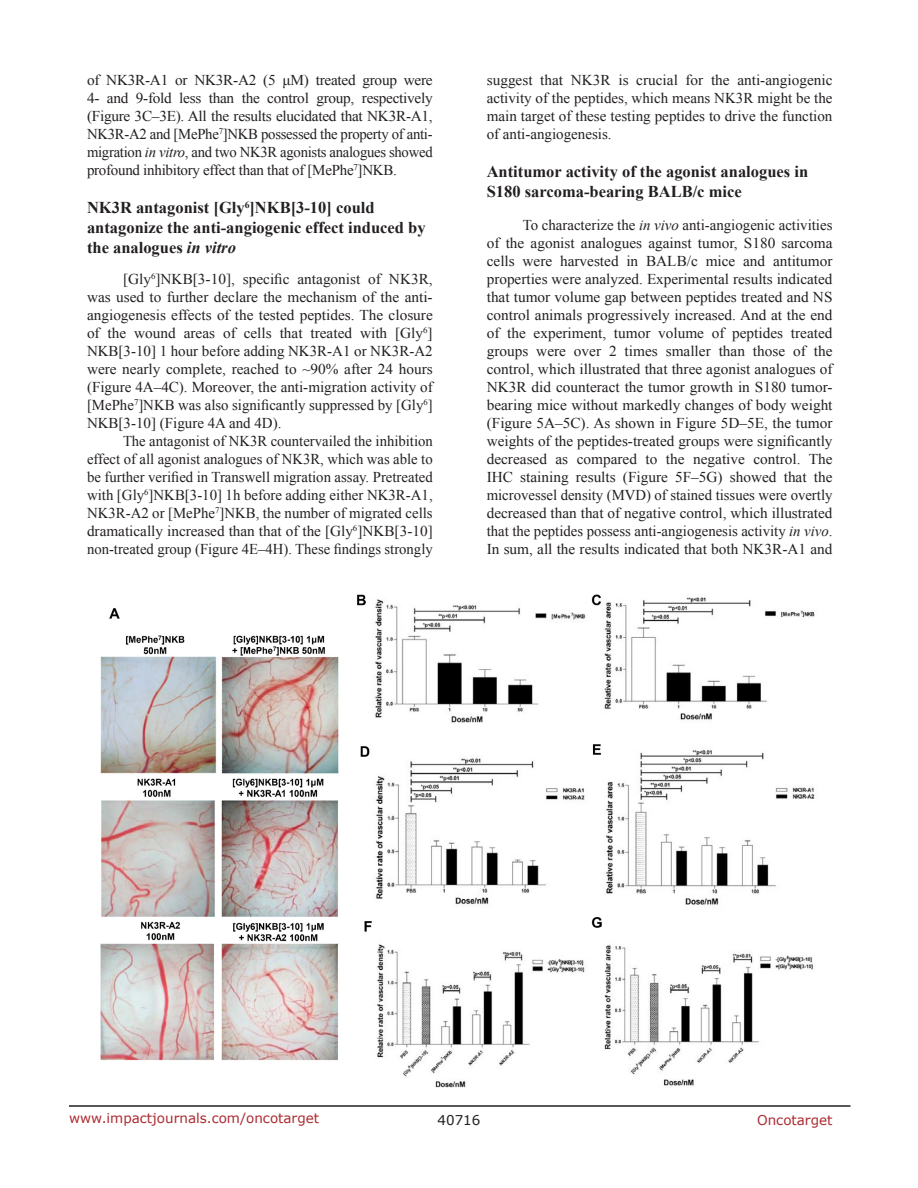
<style>
.page{position:relative;width:918px;height:1188px;background:#fff}
.page>*{position:absolute;margin:0;border:0;box-sizing:border-box;transform-origin:0 0}
.SubHeading_middle{font:700 16.5px/19.8px "Times New Roman";color:#231f20}
.BodyText{font:15px/18px "Times New Roman";color:#231f20;text-align:justify}
.t1{font:13.5px "Verdana";color:#ac2b31}
.t2{font:13.5px "Verdana";color:#231f20}
.s1{font-style:italic}
</style>
<div class="page">
<hr style="left:69px;top:1105px;width:781px;height:2px;background:#231f20">
<img style="left:101px;top:594px;width:714px;height:493px">
<p class="BodyText" style="left:87px;top:71px;width:347px">of NK3R-A1 or NK3R-A2 (5 μM) treated group were 4- and 9-fold less than the control group, respectively (Figure 3C–3E). All the results elucidated that NK3R-A1, NK3R-A2 and [MePhe<sup>7</sup>]NKB possessed the property of anti&shy;migration <span class="s1">in vitro</span>, and two NK3R agonists analogues showed profound inhibitory effect than that of [MePhe<sup>7</sup>]NKB.</p>
<p class="SubHeading_middle" style="left:87px;top:197px;width:340px">NK3R antagonist [Gly<sup>6</sup>]NKB[3-10] could antagonize the anti-angiogenic effect induced by the analogues <span class="s1">in vitro</span></p>
<p class="BodyText" style="left:87px;top:270px;width:347px;text-indent:36px">[Gly<sup>6</sup>]NKB[3-10], specific antagonist of NK3R, was used to further declare the mechanism of the anti&shy;angiogenesis effects of the tested peptides. The closure of the wound areas of cells that treated with [Gly<sup>6</sup>] NKB[3-10] 1 hour before adding NK3R-A1 or NK3R-A2 were nearly complete, reached to ~90% after 24 hours (Figure 4A–4C). Moreover, the anti-migration activity of [MePhe<sup>7</sup>]NKB was also significantly suppressed by [Gly<sup>6</sup>] NKB[3-10] (Figure 4A and 4D).</p>
<p class="BodyText" style="left:87px;top:432px;width:347px;text-indent:36px">The antagonist of NK3R countervailed the inhibition effect of all agonist analogues of NK3R, which was able to be further verified in Transwell migration assay. Pretreated with [Gly<sup>6</sup>]NKB[3-10] 1h before adding either NK3R-A1, NK3R-A2 or [MePhe<sup>7</sup>]NKB, the number of migrated cells dramatically increased than that of the [Gly<sup>6</sup>]NKB[3-10] non-treated group (Figure 4E–4H). These findings strongly</p>
<p class="BodyText" style="left:487px;top:71px;width:347px">suggest that NK3R is crucial for the anti-angiogenic activity of the peptides, which means NK3R might be the main target of these testing peptides to drive the function of anti-angiogenesis.</p>
<p class="SubHeading_middle" style="left:487px;top:161px;width:323px">Antitumor activity of the agonist analogues in<br>S180 sarcoma-bearing BALB/c mice</p>
<p class="BodyText" style="left:487px;top:216px;width:347px;text-indent:36px">To characterize the <span class="s1">in vivo</span> anti-angiogenic activities of the agonist analogues against tumor, S180 sarcoma cells were harvested in BALB/c mice and antitumor properties were analyzed. Experimental results indicated that tumor volume gap between peptides treated and NS control animals progressively increased. And at the end of the experiment, tumor volume of peptides treated groups were over 2 times smaller than those of the control, which illustrated that three agonist analogues of NK3R did counteract the tumor growth in S180 tumor&shy;bearing mice without markedly changes of body weight (Figure 5A–5C). As shown in Figure 5D–5E, the tumor weights of the peptides-treated groups were significantly decreased as compared to the negative control. The IHC staining results (Figure 5F–5G) showed that the microvessel density (MVD) of stained tissues were overtly decreased than that of negative control, which illustrated that the peptides possess anti-angiogenesis activity <span class="s1">in vivo</span>.<br>In sum, all the results indicated that both NK3R-A1 and</p>
<p class="t1" style="left:69px;top:1109px;width:252px">www.impactjournals.com/oncotarget</p>
<p class="t2" style="left:438px;top:1111px;width:44px">40716</p>
<p class="t1" style="left:757px;top:1111px;width:77px">Oncotarget</p>
</div>
